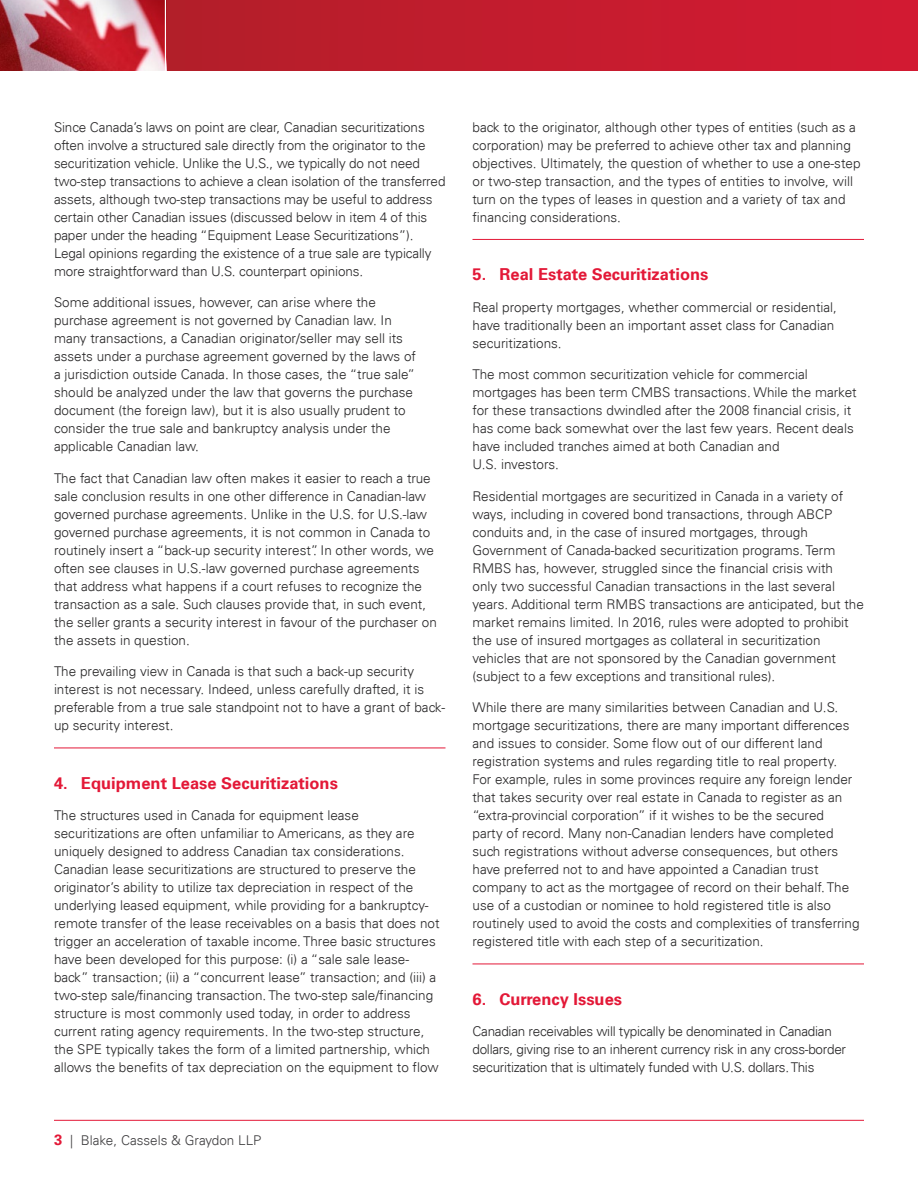
<style>
.page{position:relative;width:918px;height:1188px;background:#fff}
.page>*{position:absolute;margin:0;border:0;box-sizing:border-box;transform-origin:0 0}
.t1{font:700 16.5px "Univers 65";color:#e31837}
.t2{font:300 13.5px/18px "Univers 45";color:#292829}
.t3{font:300 13.5px/18px "Univers 45";letter-spacing:-.02em;color:#292829}
.t4{font:300 13.5px "Univers 45";color:#403f41}
.s1{font-family:"Univers 65";font-weight:700;font-size:15px;color:#e31837}
</style>
<div class="page">
<svg style="left:166px;top:0;width:752px;height:71px;background:#c31c2e"></svg>
<img style="left:0;top:0;width:165px;height:71px">
<hr style="left:54px;top:1120px;width:810px;height:1px;background:#e31837">
<hr style="left:54px;top:748px;width:392px;height:1px;background:#e31837">
<hr style="left:472px;top:239px;width:392px;height:1px;background:#e31837">
<hr style="left:472px;top:964px;width:392px;height:1px;background:#e31837">
<p class="t2" style="left:54px;top:118px;width:393px">Since Canada’s laws on point are clear, Canadian securitizations often involve a structured sale directly from the originator to the securitization vehicle. Unlike the U.S., we typically do not need two-step transactions to achieve a clean isolation of the transferred assets, although two-step transactions may be useful to address certain other Canadian issues (discussed below in item 4 of this paper under the heading “Equipment Lease Securitizations”).<br>Legal opinions regarding the existence of a true sale are typically more straightforward than U.S. counterpart opinions.</p>
<p class="t2" style="left:54px;top:293px;width:364px">Some additional issues, however, can arise where the purchase agreement is not governed by Canadian law. In many transactions, a Canadian originator/seller may sell its assets under a purchase agreement governed by the laws of a jurisdiction outside Canada. In those cases, the “true sale” should be analyzed under the law that governs the purchase document (the foreign law), but it is also usually prudent to consider the true sale and bankruptcy analysis under the applicable Canadian law.</p>
<p class="t2" style="left:54px;top:469px;width:384px">The fact that Canadian law often makes it easier to reach a true sale conclusion results in one other difference in Canadian-law governed purchase agreements. Unlike in the U.S. for U.S.-law governed purchase agreements, it is not common in Canada to routinely insert a “back-up security interest”. In other words, we often see clauses in U.S.-law governed purchase agreements that address what happens if a court refuses to recognize the transaction as a sale. Such clauses provide that, in such event, the seller grants a security interest in favour of the purchaser on the assets in question.</p>
<p class="t2" style="left:54px;top:662px;width:393px">The prevailing view in Canada is that such a back-up security interest is not necessary. Indeed, unless carefully drafted, it is preferable from a true sale standpoint not to have a grant of back&shy;up security interest.</p>
<p class="t1" style="left:54px;top:773px;width:285px">4. Equipment Lease Securitizations</p>
<p class="t2" style="left:54px;top:806px;width:387px">The structures used in Canada for equipment lease securitizations are often unfamiliar to Americans, as they are uniquely designed to address Canadian tax considerations.<br>Canadian lease securitizations are structured to preserve the originator’s ability to utilize tax depreciation in respect of the underlying leased equipment, while providing for a bankruptcy&shy;remote transfer of the lease receivables on a basis that does not trigger an acceleration of taxable income. Three basic structures have been developed for this purpose: (i) a “sale sale lease&shy;back” transaction; (ii) a “concurrent lease” transaction; and (iii) a two-step sale/financing transaction. The two-step sale/financing structure is most commonly used today, in order to address current rating agency requirements. In the two-step structure, the SPE typically takes the form of a limited partnership, which allows the benefits of tax depreciation on the equipment to flow</p>
<p class="t4" style="left:54px;top:1132px;width:209px"><span class="s1">3</span> | Blake, Cassels &amp; Graydon LLP</p>
<p class="t2" style="left:472px;top:118px;width:390px">back to the originator, although other types of entities (such as a corporation) may be preferred to achieve other tax and planning objectives. Ultimately, the question of whether to use a one-step or two-step transaction, and the types of entities to involve, will turn on the types of leases in question and a variety of tax and financing considerations.</p>
<p class="t1" style="left:472px;top:265px;width:237px">5. Real Estate Securitizations</p>
<p class="t2" style="left:472px;top:298px;width:366px">Real property mortgages, whether commercial or residential, have traditionally been an important asset class for Canadian securitizations.</p>
<p class="t2" style="left:472px;top:365px;width:386px">The most common securitization vehicle for commercial mortgages has been term CMBS transactions. While the market for these transactions dwindled after the 2008 financial crisis, it has come back somewhat over the last few years. Recent deals have included tranches aimed at both Canadian and<br>U.S. investors.</p>
<p class="t2" style="left:472px;top:487px;width:393px">Residential mortgages are securitized in Canada in a variety of ways, including in covered bond transactions, through ABCP conduits and, in the case of insured mortgages, through Government of Canada-backed securitization programs. Term RMBS has, however, struggled since the financial crisis with<br>only two successful Canadian transactions in the last several years. Additional term RMBS transactions are anticipated, but the market remains limited. In 2016, rules were adopted to prohibit the use of insured mortgages as collateral in securitization vehicles that are not sponsored by the Canadian government (subject to a few exceptions and transitional rules).</p>
<p class="t2" style="left:472px;top:698px;width:389px">While there are many similarities between Canadian and U.S. mortgage securitizations, there are many important differences and issues to consider. Some flow out of our different land registration systems and rules regarding title to real property.<br>For example, rules in some provinces require any foreign lender that takes security over real estate in Canada to register as an “extra-provincial corporation” if it wishes to be the secured<br>party of record. Many non-Canadian lenders have completed such registrations without adverse consequences, but others have preferred not to and have appointed a Canadian trust company to act as the mortgagee of record on their behalf. The use of a custodian or nominee to hold registered title is also routinely used to avoid the costs and complexities of transferring registered title with each step of a securitization.</p>
<p class="t1" style="left:472px;top:989px;width:151px">6. Currency Issues</p>
<p class="t3" style="left:472px;top:1022px;width:375px">Canadian receivables will typically be denominated in Canadian dollars, giving rise to an inherent currency risk in any cross-border securitization that is ultimately funded with U.S. dollars. This</p>
</div>
